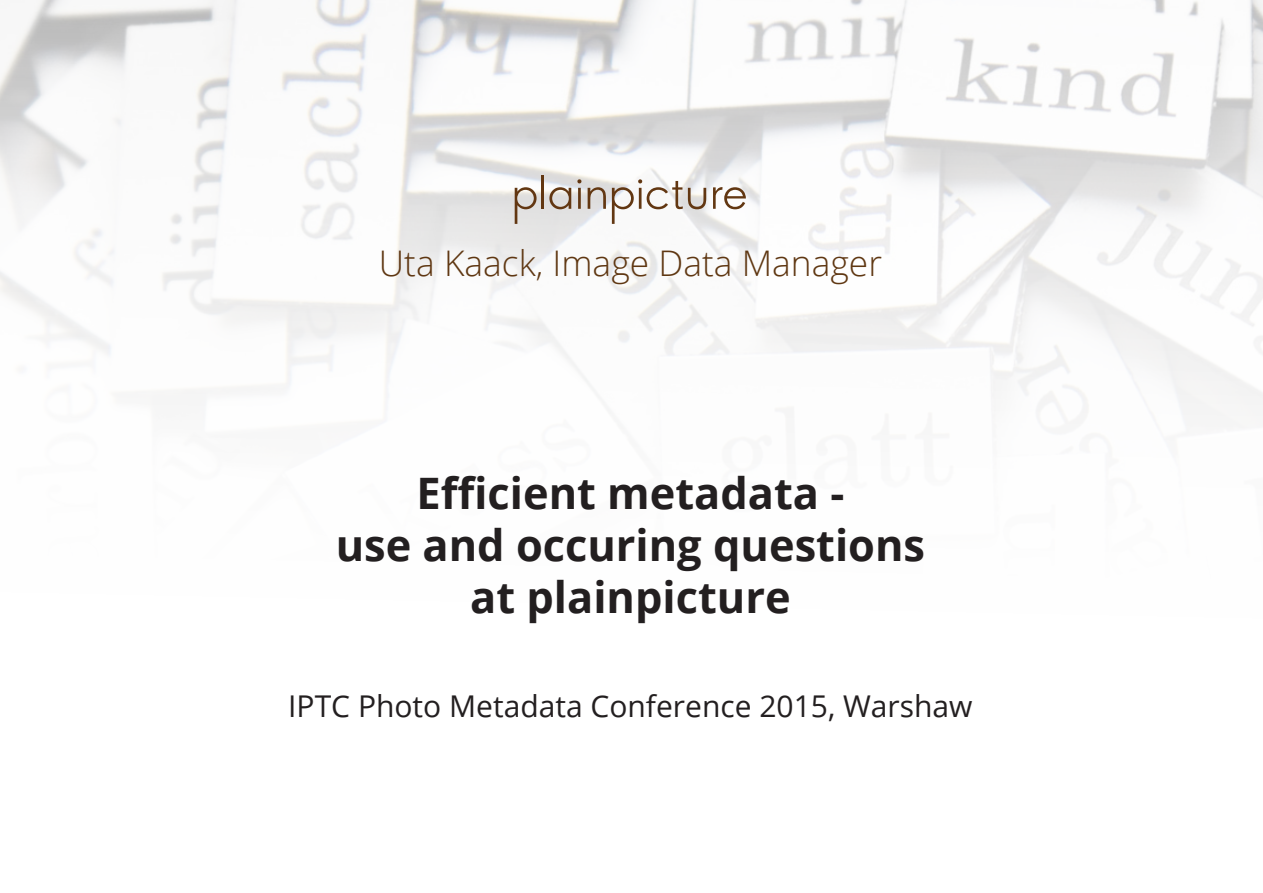
<style>
.page{position:relative;width:1263px;height:893px;background:#fff}
.page>*{position:absolute;margin:0;border:0;box-sizing:border-box;transform-origin:0 0}
.t1{font:700 43.35px "Open Sans";color:#231f20}
.t2{font:300 35.25px "Open Sans";color:#5f3712}
.t3{font:30px "Open Sans";color:#231f20}
</style>
<div class="page">
<img style="left:0;top:0;width:1263px;height:416px">
<svg style="left:515px;top:187px;width:21px;height:37px"></svg>
<hr style="left:542px;top:176px;width:2px;height:33px;background:#623712">
<svg style="left:549px;top:187px;width:22px;height:22px"></svg>
<svg style="left:577px;top:179px;width:4px;height:30px"></svg>
<svg style="left:588px;top:187px;width:18px;height:22px"></svg>
<svg style="left:612px;top:179px;width:94px;height:45px"></svg>
<svg style="left:713px;top:187px;width:33px;height:22px"></svg>
<p class="t2" style="left:379px;top:239px;width:505px">Uta Kaack, Image Data Manager</p>
<p class="t1" style="left:416px;top:462px;width:429px">Efficient metadata -</p>
<p class="t1" style="left:336px;top:515px;width:591px">use and occuring questions</p>
<p class="t1" style="left:470px;top:567px;width:322px">at plainpicture</p>
<p class="t3" style="left:288px;top:685px;width:686px">IPTC Photo Metadata Conference 2015, Warshaw</p>
</div>
